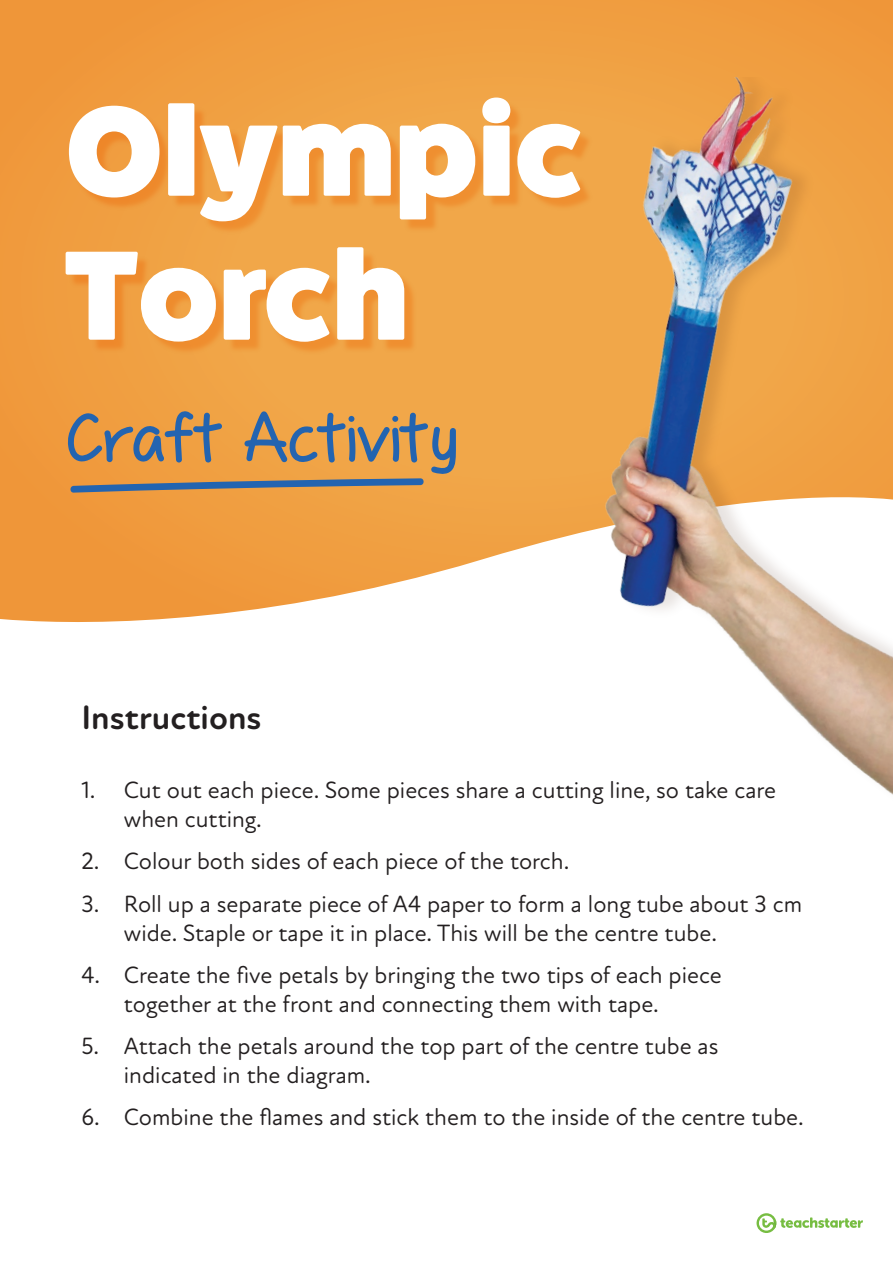
<style>
.page{position:relative;width:893px;height:1263px;background:#fff}
.page>*{position:absolute;margin:0;border:0;box-sizing:border-box;transform-origin:0 0}
.t1{font:800 127.5px/144px "Fat Frank";letter-spacing:.005em;color:#fff}
.t2{font:67.2px "Passing Notes";color:#2364b0}
.t3{font:700 34.5px "Atten Round New";color:#231f20}
.t4{font:24px/28.8px "Atten Round New";color:#231f20}
</style>
<div class="page">
<svg style="left:0;top:0;width:893px;height:622px;background:#f0a249"></svg>
<img style="left:67px;top:90px;width:447px;height:295px">
<img style="left:514px;top:77px;width:379px;height:718px">
<svg style="left:69px;top:478px;width:356px;height:15px;background:#948472"></svg>
<svg style="left:756px;top:1213px;width:107px;height:20px"></svg>
<h1 class="t1" style="left:66px;top:81px;width:519px">Olympic<br>Torch</h1>
<h2 class="t2" style="left:69px;top:398px;width:391px">Craft Activity</h2>
<h3 class="t3" style="left:81px;top:696px;width:182px">Instructions</h3>
<p class="t4" style="left:124px;top:776px;width:654px;text-indent:-43px">1. Cut out each piece. Some pieces share a cutting line, so take care when cutting.</p>
<p class="t4" style="left:81px;top:847px;width:489px">2. Colour both sides of each piece of the torch.</p>
<p class="t4" style="left:124px;top:890px;width:680px;text-indent:-43px">3. Roll up a separate piece of A4 paper to form a long tube about 3 cm wide. Staple or tape it in place. This will be the centre tube.</p>
<p class="t4" style="left:124px;top:961px;width:599px;text-indent:-43px">4. Create the five petals by bringing the two tips of each piece together at the front and connecting them with tape.</p>
<p class="t4" style="left:124px;top:1032px;width:596px;text-indent:-43px">5. Attach the petals around the top part of the centre tube as indicated in the diagram.</p>
<p class="t4" style="left:81px;top:1103px;width:724px">6. Combine the flames and stick them to the inside of the centre tube.</p>
</div>
